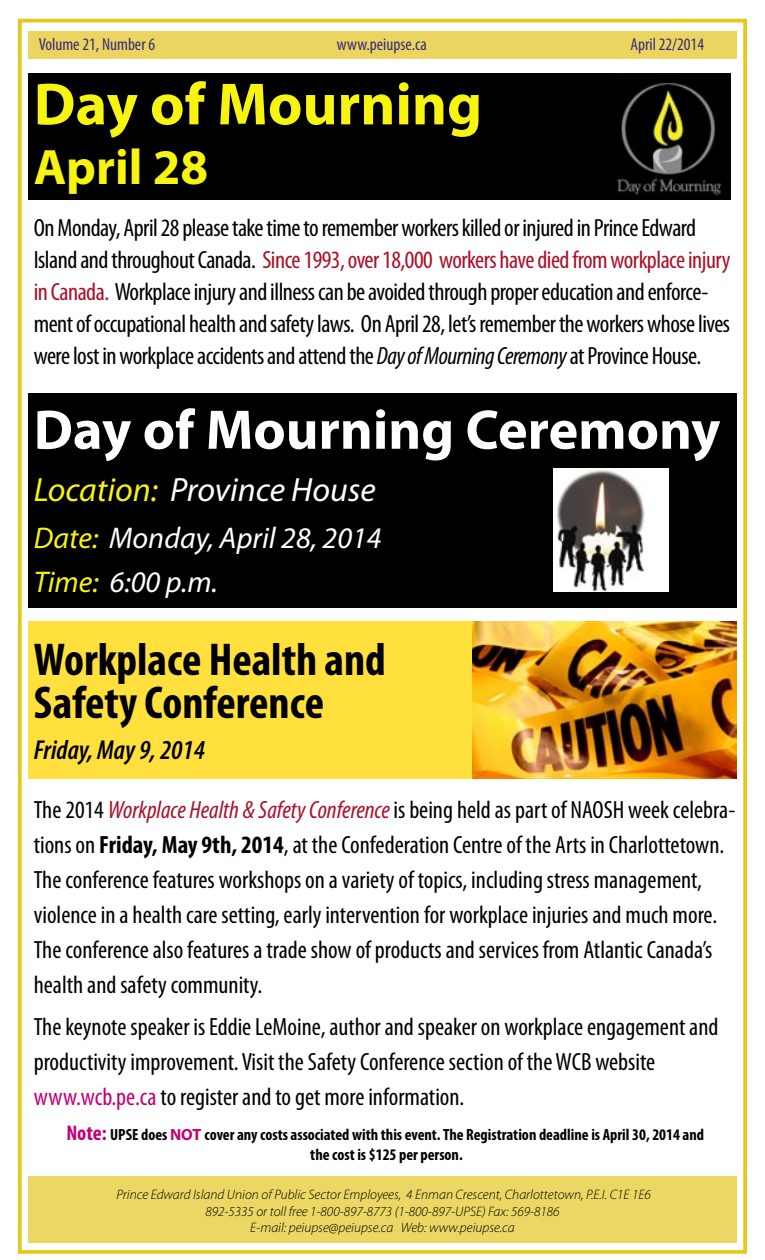
<style>
.page{position:relative;width:765px;height:1260px;background:#fff}
.page>*{position:absolute;margin:0;border:0;box-sizing:border-box;transform-origin:0 0}
.t1{font:700 60px "Myriad Pro";color:#f7f410}
.t2{font:700 56.25px "Myriad Pro";color:#fff}
.t3{font:700 50px "Myriad Pro";color:#f7f410}
.Mark_Body_Text{font:700 condensed 46.25px/43.1px "Myriad Pro";color:#000}
.t4{font:italic 33.75px "Myriad Pro";color:#fff}
.t5{font:italic 30px "Myriad Pro";color:#fff}
.Mark_Body_Text-2{font:italic 600 condensed 27.5px "Myriad Pro";color:#000}
.t6{font:condensed 25px/35px "Myriad Pro";letter-spacing:-.005em;color:#000}
.Mark_Body_Text-3{font:condensed 17.5px "Myriad Pro";color:#392e7a}
.t7{font:700 condensed 16.25px "Myriad Pro";color:#000}
.t8{font:italic 300 13.75px "Myriad Pro";color:#000}
.s1{color:#a9122a}
.s2{font-style:italic}
.s3{color:#f7f410}
.s4{font-style:italic;color:#a9122a}
.s5{font-weight:700}
.s6{color:#c10077}
.s7{font-size:21.25px;color:#c10077}
.s8{font-stretch:normal;color:#c10077}
</style>
<div class="page">
<div style="left:18px;top:19px;width:729px;height:1235px;border:4px solid #e4c81c"></div>
<div style="left:28px;top:31px;width:709px;height:28px;background:#ebd460"></div>
<img style="left:611px;top:74px;width:119px;height:126px">
<div style="left:28px;top:74px;width:583px;height:126px;background:#000"></div>
<div style="left:28px;top:393px;width:709px;height:215px;background:#000"></div>
<img style="left:554px;top:469px;width:115px;height:122px">
<img style="left:472px;top:621px;width:265px;height:158px">
<div style="left:28px;top:621px;width:444px;height:158px;background:#ffe03c"></div>
<div style="left:28px;top:1176px;width:709px;height:67px;background:#ecd664"></div>
<p class="Mark_Body_Text-3" style="left:39px;top:34px;width:118px">Volume 21, Number 6</p>
<p class="Mark_Body_Text-3" style="left:337px;top:34px;width:91px">www.peiupse.ca</p>
<p class="Mark_Body_Text-3" style="left:631px;top:34px;width:75px">April 22/2014</p>
<p class="t1" style="left:34px;top:71px;width:450px">Day of Mourning</p>
<p class="t3" style="left:34px;top:140px;width:176px">April 28</p>
<p class="t6" style="left:34px;top:210px;width:664px">On Monday, April 28 please take time to remember workers killed or injured in Prince Edward</p>
<p class="t6" style="left:34px;top:244px;width:698px;line-height:32px">Island and throughout Canada. <span class="s1">Since 1993, over 18,000 workers have died from workplace injury in Canada.</span> Workplace injury and illness can be avoided through proper education and enforce&shy;ment of occupational health and safety laws. On April 28, let’s remember the workers whose lives were lost in workplace accidents and attend the <span class="s2">Day of Mourning Ceremony</span> at Province House.</p>
<p class="t2" style="left:34px;top:398px;width:688px">Day of Mourning Ceremony</p>
<p class="t4" style="left:34px;top:471px;width:343px"><span class="s3">Location:</span> Province House</p>
<p class="t5" style="left:34px;top:522px;width:349px"><span class="s3">Date:</span> Monday, April 28, 2014</p>
<p class="t5" style="left:34px;top:566px;width:186px"><span class="s3">Time:</span> 6:00 p.m.</p>
<p class="Mark_Body_Text" style="left:34px;top:639px;width:354px">Workplace Health and<br>Safety Conference</p>
<p class="Mark_Body_Text-2" style="left:34px;top:735px;width:173px">Friday, May 9, 2014</p>
<p class="t6" style="left:34px;top:792px;width:703px">The 2014 <span class="s4">Workplace Health &amp; Safety Conference</span>is being held as part of NAOSH week celebra&shy;tions on <span class="s5">Friday, May 9th, 2014</span>, at the Confederation Centre of the Arts in Charlottetown.<br>The conference features workshops on a variety of topics, including stress management, violence in a health care setting, early intervention for workplace injuries and much more.<br>The conference also features a trade show of products and services from Atlantic Canada’s health and safety community.</p>
<p class="t6" style="left:34px;top:1010px;width:686px">The keynote speaker is Eddie LeMoine, author and speaker on workplace engagement and productivity improvement. Visit the Safety Conference section of the WCB website</p>
<p class="t6" style="left:34px;top:1080px;width:432px"><span class="s6">www.wcb.pe.ca</span> to register and to get more information.</p>
<p class="t7" style="left:66px;top:1126px;width:639px"><span class="s7">Note:</span> UPSE does <span class="s8">NOT</span> cover any costs associated with this event. The Registration deadline is April 30, 2014 and</p>
<p class="t7" style="left:310px;top:1146px;width:154px">the cost is $125 per person.</p>
<p class="t8" style="left:117px;top:1187px;width:536px">Prince Edward Island Union of Public Sector Employees, 4 Enman Crescent, Charlottetown, P.E.I. C1E 1E6</p>
<p class="t8" style="left:205px;top:1204px;width:356px">892-5335 or toll free 1-800-897-8773 (1-800-897-UPSE) Fax: 569-8186</p>
<p class="t8" style="left:250px;top:1220px;width:266px">E-mail: peiupse@peiupse.ca Web: www.peiupse.ca</p>
</div>
